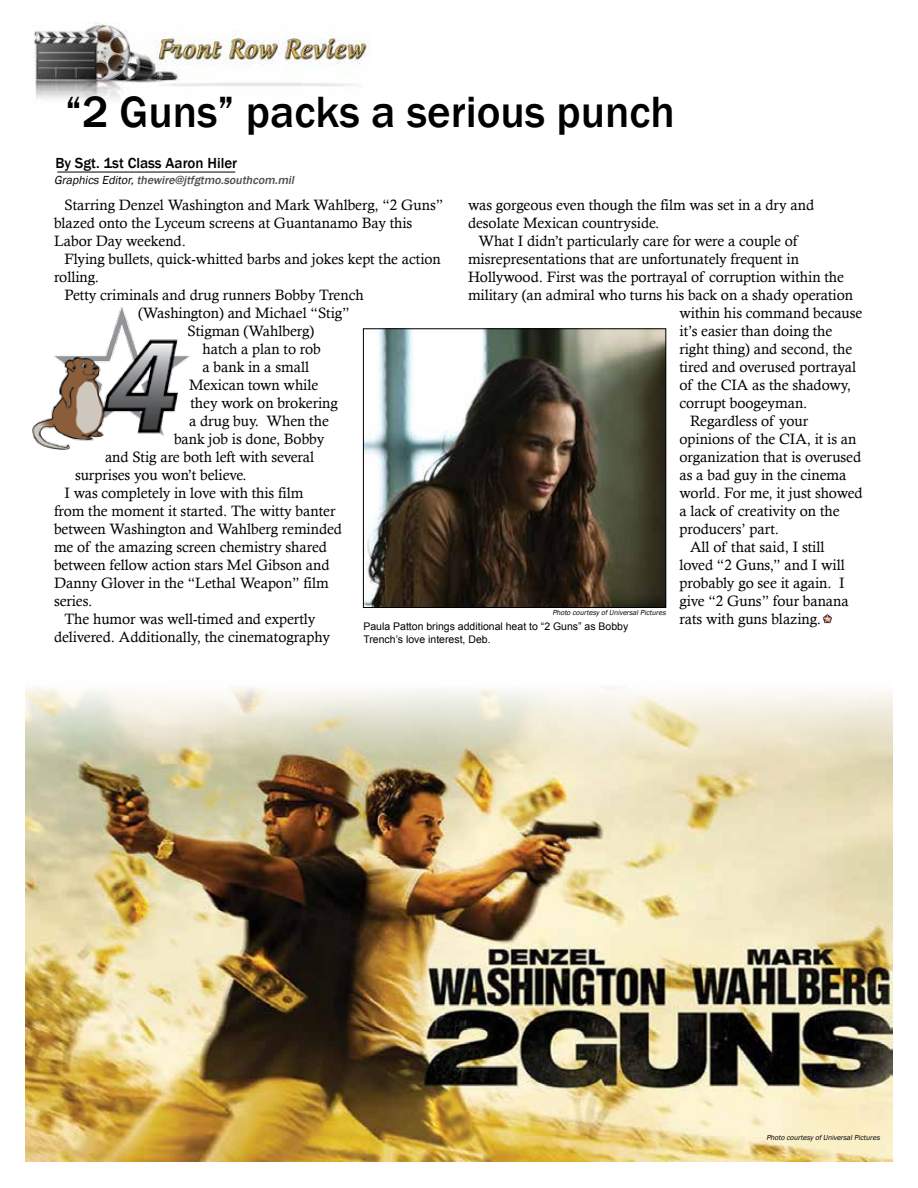
<style>
.page{position:relative;width:918px;height:1188px;background:#fff}
.page>*{position:absolute;margin:0;border:0;box-sizing:border-box;transform-origin:0 0}
.t1{font:500 45px "Franklin Gothic";color:#000}
.t2{font:15px/18px "Calisto";letter-spacing:-.005em;color:#000}
.t3{font:500 15px "Franklin Gothic";color:#000}
.t4{font:italic 500 12px "Franklin Gothic";color:#4d4d4f}
.t5{font:10.5px/12.6px "Arial";color:#000}
.t6{font:italic 7.5px "Franklin Gothic";color:#000}
.s1{font-weight:400;color:#000}
</style>
<div class="page">
<img style="left:34px;top:22px;width:337px;height:80px">
<img style="left:25px;top:687px;width:868px;height:475px">
<img style="left:32px;top:307px;width:159px;height:143px">
<svg style="left:823px;top:614px;width:9px;height:9px"></svg>
<hr style="left:57px;top:172px;width:178px;height:1px;background:#000">
<img style="left:365px;top:331px;width:299px;height:275px">
<div style="left:363px;top:329px;width:303px;height:279px;border:1px solid #000"></div>
<h1 class="t1" style="left:65px;top:85px;width:611px">“2 Guns” packs a serious punch</h1>
<p class="t3" style="left:56px;top:154px;width:183px">By Sgt. 1st Class Aaron Hiler</p>
<p class="t4" style="left:54px;top:172px;width:244px"><span class="s1">Graphics Editor,</span>thewire@jtfgtmo.southcom.mil</p>
<p class="t2" style="left:54px;top:196px;width:391px;text-indent:10px">Starring Denzel Washington and Mark Wahlberg, “2 Guns” blazed onto the Lyceum screens at Guantanamo Bay this<br>Labor Day weekend.</p>
<p class="t2" style="left:64px;top:250px;width:378px">Flying bullets, quick-whitted barbs and jokes kept the action</p>
<p class="t2" style="left:54px;top:268px;width:47px">rolling.</p>
<p class="t2" style="left:64px;top:286px;width:301px">Petty criminals and drug runners Bobby Trench</p>
<p class="t2" style="left:138px;top:304px;width:213px">(Washington) and Michael “Stig”</p>
<p class="t2" style="left:188px;top:322px;width:128px">Stigman (Wahlberg)</p>
<p class="t2" style="left:202px;top:340px;width:120px">hatch a plan to rob</p>
<p class="t2" style="left:202px;top:358px;width:108px">a bank in a small</p>
<p class="t2" style="left:189px;top:376px;width:131px">Mexican town while</p>
<p class="t2" style="left:191px;top:394px;width:149px">they work on brokering</p>
<p class="t2" style="left:189px;top:412px;width:141px">a drug buy. When the</p>
<p class="t2" style="left:174px;top:430px;width:152px">bank job is done, Bobby</p>
<p class="t2" style="left:105px;top:448px;width:211px">and Stig are both left with several</p>
<p class="t2" style="left:75px;top:466px;width:173px">surprises you won’t believe.</p>
<p class="t2" style="left:65px;top:484px;width:240px">I was completely in love with this film</p>
<p class="t2" style="left:54px;top:502px;width:283px">from the moment it started. The witty banter</p>
<p class="t2" style="left:54px;top:520px;width:290px">between Washington and Wahlberg reminded</p>
<p class="t2" style="left:54px;top:538px;width:274px">me of the amazing screen chemistry shared</p>
<p class="t2" style="left:54px;top:556px;width:277px">between fellow action stars Mel Gibson and</p>
<p class="t2" style="left:54px;top:574px;width:276px">Danny Glover in the “Lethal Weapon” film</p>
<p class="t2" style="left:54px;top:592px;width:40px">series.</p>
<p class="t2" style="left:65px;top:610px;width:252px">The humor was well-timed and expertly</p>
<p class="t2" style="left:54px;top:628px;width:278px">delivered. Additionally, the cinematography</p>
<p class="t2" style="left:468px;top:196px;width:348px">was gorgeous even though the film was set in a dry and desolate Mexican countryside.</p>
<p class="t2" style="left:479px;top:232px;width:320px">What I didn’t particularly care for were a couple of</p>
<p class="t2" style="left:468px;top:250px;width:332px">misrepresentations that are unfortunately frequent in</p>
<p class="t2" style="left:468px;top:268px;width:377px">Hollywood. First was the portrayal of corruption within the</p>
<p class="t2" style="left:468px;top:286px;width:387px">military (an admiral who turns his back on a shady operation</p>
<p class="t2" style="left:680px;top:304px;width:184px">within his command because</p>
<p class="t2" style="left:680px;top:322px;width:154px">it’s easier than doing the</p>
<p class="t2" style="left:680px;top:340px;width:174px">right thing) and second, the</p>
<p class="t2" style="left:680px;top:358px;width:178px">tired and overused portrayal</p>
<p class="t2" style="left:680px;top:376px;width:173px">of the CIA as the shadowy,</p>
<p class="t2" style="left:680px;top:394px;width:130px">corrupt boogeyman.</p>
<p class="t2" style="left:690px;top:412px;width:120px">Regardless of your</p>
<p class="t2" style="left:680px;top:430px;width:179px">opinions of the CIA, it is an</p>
<p class="t2" style="left:680px;top:448px;width:183px">organization that is overused</p>
<p class="t2" style="left:680px;top:466px;width:168px">as a bad guy in the cinema</p>
<p class="t2" style="left:680px;top:484px;width:185px">world. For me, it just showed</p>
<p class="t2" style="left:680px;top:502px;width:162px">a lack of creativity on the</p>
<p class="t2" style="left:680px;top:520px;width:101px">producers’ part.</p>
<p class="t2" style="left:690px;top:538px;width:136px">All of that said, I still</p>
<p class="t2" style="left:680px;top:556px;width:167px">loved “2 Guns,” and I will</p>
<p class="t2" style="left:680px;top:574px;width:167px">probably go see it again. I</p>
<p class="t2" style="left:680px;top:592px;width:171px">give “2 Guns” four banana</p>
<p class="t2" style="left:680px;top:610px;width:143px">rats with guns blazing.</p>
<p class="t6" style="left:552px;top:608px;width:117px">Photo courtesyofUniversalPictures</p>
<p class="t5" style="left:363px;top:620px;width:266px">Paula Patton brings additional heat to “2 Guns” as Bobby<br>Trench’s love interest, Deb.</p>
<p class="t6" style="left:766px;top:1133px;width:117px">Photo courtesyofUniversalPictures</p>
</div>
